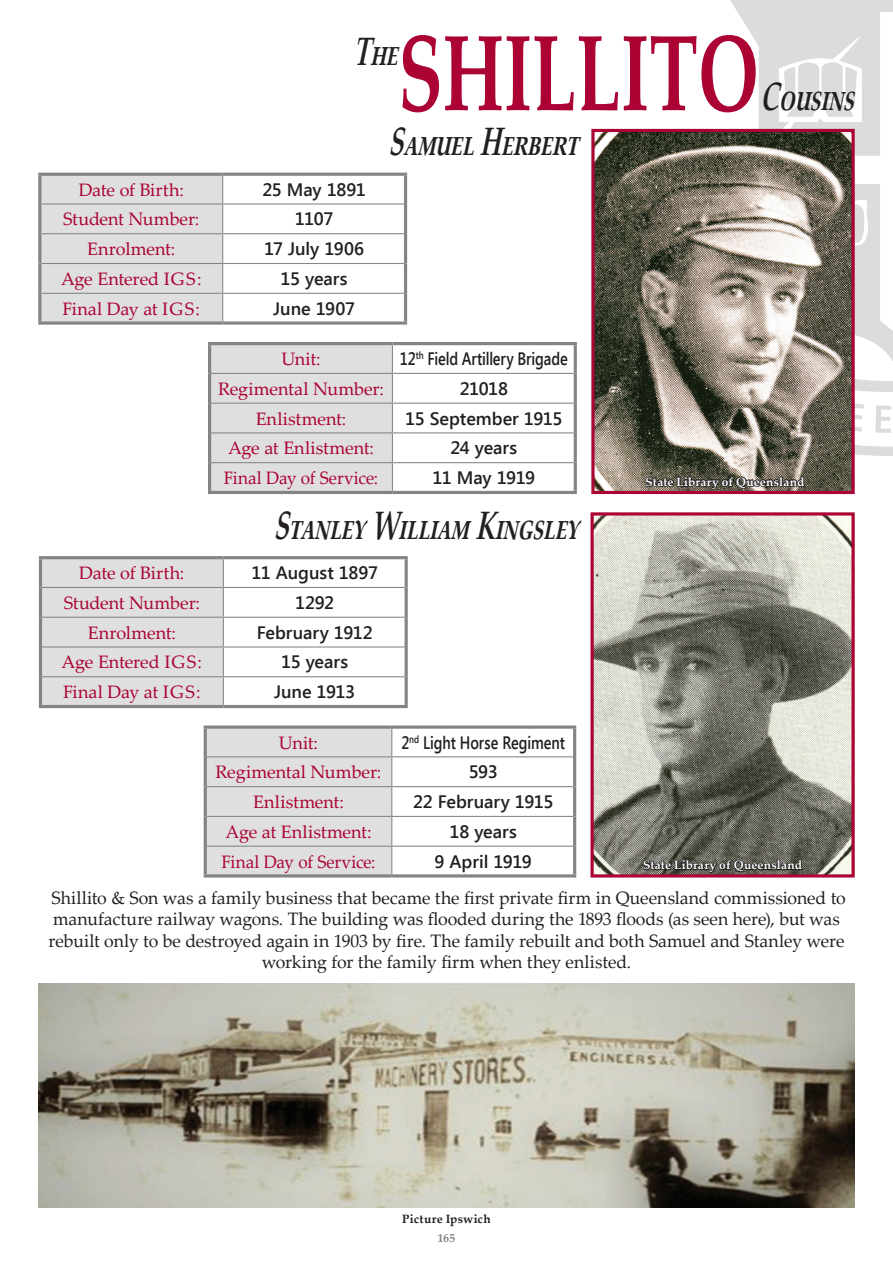
<style>
.page{position:relative;width:893px;height:1263px;background:#fff}
.page>*{position:absolute;margin:0;border:0;box-sizing:border-box;transform-origin:0 0}
.t1{font:700 107.25px "Palatino Linotype";color:#ab0333;scale:.68 1}
.t2{font:italic 700 39.6px "Palatino Linotype";color:#231f20;scale:.68 1}
.t3{font:18px/21.6px "Palatino Linotype";letter-spacing:-.005em;color:#231f20;text-align:center}
.t4{font:18px "Palatino Linotype";letter-spacing:-.005em;color:#ab0333}
.t5{font:600 18px "Segoe UI";letter-spacing:-.01em;color:#231f20}
.t6{font:18px "Palatino Linotype";letter-spacing:-.005em;color:#ab0333;scale:.95 1}
.t7{font:600 18px "Segoe UI";letter-spacing:-.01em;color:#231f20;scale:.81 1}
.t8{font:600 18px "Segoe UI";letter-spacing:-.01em;color:#231f20;scale:.8 1}
.t9{font:700 12px "Palatino Linotype";letter-spacing:.015em;color:#fff}
.t10{font:700 12px "Palatino Linotype";letter-spacing:.025em;color:#231f20}
.t11{font:700 12px "Palatino Linotype";color:#838485}
</style>
<div class="page">
<img style="left:648px;top:0;width:245px;height:455px">
<svg style="left:42px;top:559px;width:363px;height:146px"></svg>
<hr style="left:39px;top:556px;width:184px;height:3px;background:#838485">
<hr style="left:39px;top:559px;width:3px;height:28px;background:#838485">
<hr style="left:223px;top:556px;width:185px;height:3px;background:#838485">
<hr style="left:39px;top:587px;width:3px;height:30px;background:#838485">
<hr style="left:39px;top:617px;width:3px;height:30px;background:#838485">
<hr style="left:39px;top:647px;width:3px;height:30px;background:#838485">
<hr style="left:39px;top:677px;width:3px;height:28px;background:#838485">
<hr style="left:39px;top:705px;width:184px;height:3px;background:#838485">
<hr style="left:223px;top:705px;width:185px;height:3px;background:#838485">
<hr style="left:405px;top:559px;width:3px;height:28px;background:#838485">
<hr style="left:405px;top:587px;width:3px;height:30px;background:#838485">
<hr style="left:405px;top:617px;width:3px;height:30px;background:#838485">
<hr style="left:405px;top:647px;width:3px;height:30px;background:#838485">
<hr style="left:405px;top:677px;width:3px;height:28px;background:#838485">
<svg style="left:207px;top:729px;width:366px;height:145px"></svg>
<svg style="left:204px;top:725px;width:188px;height:4px"></svg>
<hr style="left:204px;top:729px;width:3px;height:28px;background:#838485">
<svg style="left:392px;top:725px;width:184px;height:4px"></svg>
<hr style="left:573px;top:729px;width:3px;height:28px;background:#838485">
<hr style="left:204px;top:757px;width:3px;height:30px;background:#838485">
<hr style="left:573px;top:757px;width:3px;height:30px;background:#838485">
<hr style="left:204px;top:787px;width:3px;height:29px;background:#838485">
<hr style="left:573px;top:787px;width:3px;height:29px;background:#838485">
<hr style="left:204px;top:816px;width:3px;height:30px;background:#838485">
<hr style="left:573px;top:816px;width:3px;height:30px;background:#838485">
<hr style="left:204px;top:846px;width:3px;height:28px;background:#838485">
<hr style="left:573px;top:846px;width:3px;height:28px;background:#838485">
<hr style="left:204px;top:874px;width:188px;height:3px;background:#838485">
<hr style="left:392px;top:874px;width:184px;height:3px;background:#838485">
<img style="left:594px;top:516px;width:257px;height:357px">
<div style="left:590px;top:512px;width:265px;height:365px;border:3px solid #ab0333"></div>
<svg style="left:642px;top:849px;width:162px;height:29px;background:#5e4b4a"></svg>
<svg style="left:41px;top:176px;width:363px;height:145px"></svg>
<hr style="left:38px;top:173px;width:185px;height:3px;background:#838485">
<hr style="left:38px;top:176px;width:3px;height:28px;background:#838485">
<hr style="left:223px;top:173px;width:184px;height:3px;background:#838485">
<hr style="left:38px;top:204px;width:3px;height:30px;background:#838485">
<hr style="left:38px;top:234px;width:3px;height:29px;background:#838485">
<hr style="left:38px;top:263px;width:3px;height:30px;background:#838485">
<hr style="left:38px;top:293px;width:3px;height:28px;background:#838485">
<svg style="left:38px;top:321px;width:185px;height:4px"></svg>
<svg style="left:223px;top:321px;width:184px;height:4px"></svg>
<hr style="left:404px;top:176px;width:3px;height:28px;background:#838485">
<hr style="left:404px;top:204px;width:3px;height:30px;background:#838485">
<hr style="left:404px;top:234px;width:3px;height:29px;background:#838485">
<hr style="left:404px;top:263px;width:3px;height:30px;background:#838485">
<hr style="left:404px;top:293px;width:3px;height:28px;background:#838485">
<svg style="left:211px;top:345px;width:363px;height:146px"></svg>
<hr style="left:208px;top:342px;width:184px;height:3px;background:#838485">
<hr style="left:208px;top:345px;width:3px;height:28px;background:#838485">
<hr style="left:392px;top:342px;width:185px;height:3px;background:#838485">
<hr style="left:574px;top:345px;width:3px;height:28px;background:#838485">
<hr style="left:208px;top:373px;width:3px;height:30px;background:#838485">
<hr style="left:574px;top:373px;width:3px;height:30px;background:#838485">
<hr style="left:208px;top:403px;width:3px;height:30px;background:#838485">
<hr style="left:574px;top:403px;width:3px;height:30px;background:#838485">
<hr style="left:208px;top:433px;width:3px;height:30px;background:#838485">
<hr style="left:574px;top:433px;width:3px;height:30px;background:#838485">
<hr style="left:208px;top:463px;width:3px;height:28px;background:#838485">
<hr style="left:574px;top:463px;width:3px;height:28px;background:#838485">
<hr style="left:208px;top:491px;width:184px;height:3px;background:#838485">
<hr style="left:392px;top:491px;width:185px;height:3px;background:#838485">
<img style="left:595px;top:133px;width:256px;height:357px">
<div style="left:591px;top:129px;width:264px;height:365px;border:3px solid #ab0333"></div>
<img style="left:644px;top:466px;width:162px;height:29px">
<img style="left:38px;top:984px;width:817px;height:224px">
<h1 class="t1" style="left:398px;top:-3px;width:532px">SHILLITO</h1>
<h2 class="t2" style="left:354px;top:23px;width:72px">The</h2>
<h2 class="t2" style="left:761px;top:68px;width:145px">Cousins</h2>
<h2 class="t2" style="left:389px;top:114px;width:287px">Samuel Herbert</h2>
<p class="t4" style="left:79px;top:177px;width:107px">Date of Birth:</p>
<p class="t5" style="left:262px;top:177px;width:105px">25 May 1891</p>
<p class="t4" style="left:63px;top:207px;width:138px">Student Number:</p>
<p class="t5" style="left:295px;top:206px;width:40px">1107</p>
<p class="t4" style="left:87px;top:236px;width:90px">Enrolment:</p>
<p class="t5" style="left:264px;top:236px;width:102px">17 July 1906</p>
<p class="t4" style="left:61px;top:266px;width:142px">Age Entered IGS:</p>
<p class="t5" style="left:281px;top:266px;width:69px">15 years</p>
<p class="t4" style="left:62px;top:296px;width:139px">Final Day at IGS:</p>
<p class="t5" style="left:273px;top:296px;width:83px">June 1907</p>
<p class="t4" style="left:281px;top:346px;width:41px">Unit:</p>
<p class="t7" style="left:400px;top:346px;width:209px">12<sup>th</sup> Field Artillery Brigade</p>
<p class="t4" style="left:218px;top:376px;width:167px">Regimental Number:</p>
<p class="t5" style="left:460px;top:376px;width:50px">21018</p>
<p class="t4" style="left:256px;top:406px;width:92px">Enlistment:</p>
<p class="t5" style="left:405px;top:406px;width:159px">15 September 1915</p>
<p class="t4" style="left:228px;top:435px;width:147px">Age at Enlistment:</p>
<p class="t5" style="left:450px;top:435px;width:69px">24 years</p>
<p class="t6" style="left:224px;top:465px;width:164px">Final Day of Service:</p>
<p class="t5" style="left:432px;top:465px;width:104px">11 May 1919</p>
<p class="t9" style="left:646px;top:473px;width:160px">State Library of Queensland</p>
<h2 class="t2" style="left:274px;top:497px;width:456px">Stanley William Kingsley</h2>
<p class="t4" style="left:79px;top:560px;width:107px">Date of Birth:</p>
<p class="t5" style="left:251px;top:560px;width:128px">11 August 1897</p>
<p class="t4" style="left:64px;top:590px;width:138px">Student Number:</p>
<p class="t5" style="left:295px;top:590px;width:41px">1292</p>
<p class="t4" style="left:88px;top:620px;width:90px">Enrolment:</p>
<p class="t5" style="left:257px;top:620px;width:118px">February 1912</p>
<p class="t4" style="left:62px;top:649px;width:142px">Age Entered IGS:</p>
<p class="t5" style="left:281px;top:649px;width:69px">15 years</p>
<p class="t4" style="left:63px;top:679px;width:139px">Final Day at IGS:</p>
<p class="t5" style="left:274px;top:679px;width:83px">June 1913</p>
<p class="t4" style="left:279px;top:730px;width:41px">Unit:</p>
<p class="t8" style="left:401px;top:729px;width:206px">2<sup>nd</sup> Light Horse Regiment</p>
<p class="t4" style="left:216px;top:759px;width:167px">Regimental Number:</p>
<p class="t5" style="left:469px;top:759px;width:30px">593</p>
<p class="t4" style="left:253px;top:789px;width:92px">Enlistment:</p>
<p class="t5" style="left:413px;top:789px;width:142px">22 February 1915</p>
<p class="t4" style="left:226px;top:819px;width:147px">Age at Enlistment:</p>
<p class="t5" style="left:450px;top:819px;width:69px">18 years</p>
<p class="t6" style="left:221px;top:849px;width:164px">Final Day of Service:</p>
<p class="t5" style="left:435px;top:849px;width:99px">9 April 1919</p>
<p class="t9" style="left:643px;top:857px;width:160px">State Library of Queensland</p>
<p class="t3" style="left:49px;top:886px;width:799px">Shillito &amp; Son was a family business that became the first private firm in Queensland commissioned to manufacture railway wagons. The building was flooded during the 1893 floods (as seen here), but was rebuilt only to be destroyed again in 1903 by fire. The family rebuilt and both Samuel and Stanley were working for the family firm when they enlisted.</p>
<p class="t10" style="left:402px;top:1210px;width:90px">Picture Ipswich</p>
<p class="t11" style="left:437px;top:1229px;width:20px">165</p>
</div>
